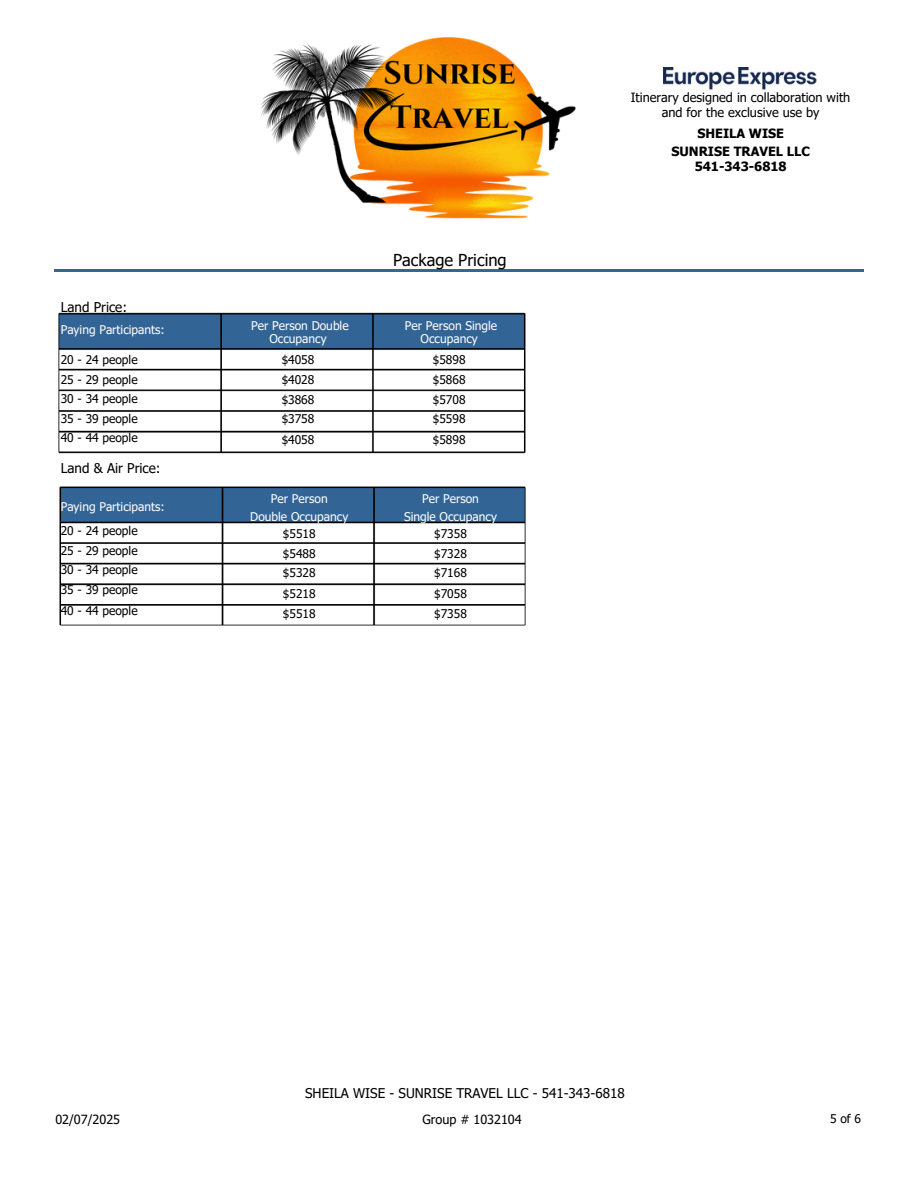
<style>
.page{position:relative;width:918px;height:1188px;background:#fff}
.page>*{position:absolute;margin:0;border:0;box-sizing:border-box;transform-origin:0 0}
.t1{font:16.5px "Tahoma";color:#000}
.t2{font:13.5px "Tahoma";color:#000}
.t3{font:12.75px/14.9px "Tahoma";color:#000;text-align:center}
.t4{font:700 12.75px/18px "Tahoma";color:#000;text-align:center}
.t5{font:12.6px "Tahoma";color:#000}
.t6{font:12px "Tahoma";color:#000}
.t7{font:12px/13.5px "Tahoma";color:#fff;text-align:center}
</style>
<div class="page">
<img style="left:695px;top:68px;width:122px;height:22px">
<hr style="left:54px;top:269px;width:810px;height:3px;background:#369">
<img style="left:58px;top:312px;width:468px;height:142px">
<img style="left:59px;top:486px;width:467px;height:140px">
<img style="left:204px;top:37px;width:491px;height:410px">
<h1 class="t2" style="left:61px;top:298px;width:68px">Land Price:</h1>
<p class="t7" style="left:61px;top:323px;width:106px">Paying Participants:</p>
<h3 class="t6" style="left:61px;top:352px;width:78px">20 - 24 people</h3>
<p class="t6" style="left:61px;top:372px;width:78px">25 - 29 people</p>
<p class="t6" style="left:61px;top:391px;width:78px">30 - 34 people</p>
<p class="t6" style="left:61px;top:411px;width:78px">35 - 39 people</p>
<p class="t6" style="left:61px;top:430px;width:78px">40 - 44 people</p>
<p class="t2" style="left:61px;top:459px;width:101px">Land &amp; Air Price:</p>
<p class="t7" style="left:61px;top:500px;width:106px">Paying Participants:</p>
<p class="t6" style="left:61px;top:523px;width:78px">20 - 24 people</p>
<p class="t6" style="left:61px;top:543px;width:78px">25 - 29 people</p>
<p class="t6" style="left:61px;top:562px;width:78px">30 - 34 people</p>
<p class="t6" style="left:61px;top:582px;width:78px">35 - 39 people</p>
<p class="t6" style="left:61px;top:603px;width:78px">40 - 44 people</p>
<p class="t7" style="left:251px;top:318px;width:99px">Per Person Double<br>Occupancy</p>
<p class="t6" style="left:282px;top:352px;width:34px">$4058</p>
<p class="t6" style="left:282px;top:372px;width:34px">$4028</p>
<p class="t6" style="left:282px;top:392px;width:34px">$3868</p>
<p class="t6" style="left:282px;top:411px;width:34px">$3758</p>
<p class="t6" style="left:282px;top:432px;width:34px">$4058</p>
<p class="t7" style="left:271px;top:492px;width:58px">Per Person</p>
<p class="t7" style="left:250px;top:510px;width:100px">Double Occupancy</p>
<p class="t6" style="left:283px;top:526px;width:34px">$5518</p>
<p class="t6" style="left:283px;top:546px;width:34px">$5488</p>
<p class="t6" style="left:283px;top:565px;width:34px">$5328</p>
<p class="t6" style="left:283px;top:586px;width:34px">$5218</p>
<p class="t6" style="left:283px;top:606px;width:34px">$5518</p>
<p class="t1" style="left:393px;top:250px;width:115px">Package Pricing</p>
<p class="t7" style="left:405px;top:318px;width:94px">Per Person Single<br>Occupancy</p>
<p class="t6" style="left:433px;top:352px;width:34px">$5898</p>
<p class="t6" style="left:433px;top:372px;width:34px">$5868</p>
<p class="t6" style="left:433px;top:392px;width:34px">$5708</p>
<p class="t6" style="left:433px;top:411px;width:34px">$5598</p>
<p class="t6" style="left:433px;top:432px;width:34px">$5898</p>
<p class="t7" style="left:422px;top:492px;width:58px">Per Person</p>
<p class="t7" style="left:404px;top:510px;width:94px">Single Occupancy</p>
<p class="t6" style="left:434px;top:526px;width:34px">$7358</p>
<p class="t6" style="left:434px;top:546px;width:34px">$7328</p>
<p class="t6" style="left:434px;top:565px;width:34px">$7168</p>
<p class="t6" style="left:434px;top:586px;width:34px">$7058</p>
<p class="t6" style="left:434px;top:606px;width:34px">$7358</p>
<p class="t3" style="left:631px;top:90px;width:221px">Itinerary designed in collaboration with and for the exclusive use by</p>
<p class="t4" style="left:671px;top:124px;width:140px">SHEILA WISE<br>SUNRISE TRAVEL LLC</p>
<p class="t4" style="left:695px;top:157px;width:94px">541-343-6818</p>
<p class="t2" style="left:305px;top:1084px;width:321px">SHEILA WISE - SUNRISE TRAVEL LLC - 541-343-6818</p>
<p class="t5" style="left:55px;top:1111px;width:66px">02/07/2025</p>
<p class="t5" style="left:423px;top:1111px;width:101px">Group # 1032104</p>
<p class="t6" style="left:830px;top:1111px;width:32px">5of6</p>
</div>
